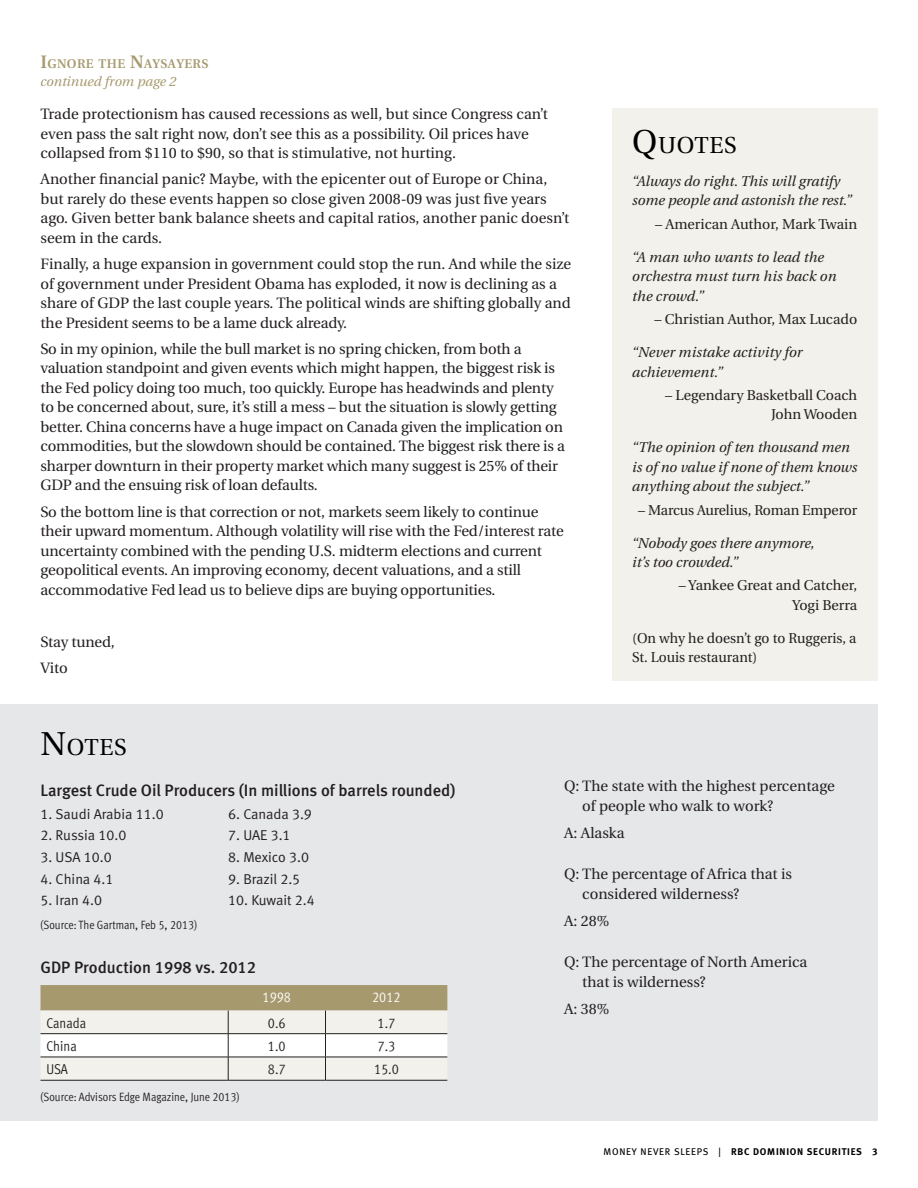
<style>
.page{position:relative;width:918px;height:1188px;background:#fff}
.page>*{position:absolute;margin:0;border:0;box-sizing:border-box;transform-origin:0 0}
.t1{font:23.1px "Utopia";letter-spacing:.03em;color:#000}
.t2{font:16.5px "Meta Medium LF";color:#231f20}
.t3{font:15px/19.5px "Utopia";letter-spacing:-.01em;color:#231f20}
.t4{font:italic 14.25px/19.5px "Utopia";color:#231f20}
.t5{font:14.25px/19.5px "Utopia";color:#231f20;text-align:right}
.t6{font:14.25px "Meta Normal LF";letter-spacing:-.005em;color:#231f20}
.t7{font:14.25px "Meta Cond Normal LF";color:#231f20}
.t8{font:14.25px "Meta Cond Normal LF";color:#fff}
.section_top_page_run{font:italic 13.5px "Utopia";color:#a7996e}
.section_top_page_run-2{font:600 12.6px "Utopia";letter-spacing:.03em;color:#a7996e}
.t9{font:12px "Meta Cond Normal LF";color:#231f20}
.t10{font:9.75px "Meta Bold LF";letter-spacing:.075em;color:#000}
.s1{font-size:18px}
.s2{font-size:33px}
.s3{font-family:"Meta Book LF"}
</style>
<div class="page">
<div style="left:612px;top:108px;width:266px;height:572px;background:#f2f1eb"></div>
<div style="left:0;top:704px;width:878px;height:417px;background:#e6e7e9"></div>
<svg style="left:40px;top:985px;width:407px;height:95px"></svg>
<hr style="left:40px;top:1080px;width:188px;height:1px;background:#231f20">
<hr style="left:228px;top:1080px;width:98px;height:1px;background:#231f20">
<hr style="left:326px;top:1080px;width:121px;height:1px;background:#231f20">
<p class="section_top_page_run-2" style="left:40px;top:56px;width:168px"><span class="s1">I</span>GNORE THE <span class="s1">N</span>AYSAYERS</p>
<p class="section_top_page_run" style="left:40px;top:73px;width:137px">continued from page 2</p>
<p class="t3" style="left:40px;top:105px;width:509px">Trade protectionism has caused recessions as well, but since Congress can’t even pass the salt right now, don’t see this as a possibility. Oil prices have collapsed from $110 to $90, so that is stimulative, not hurting.</p>
<p class="t3" style="left:40px;top:170px;width:530px">Another financial panic? Maybe, with the epicenter out of Europe or China, but rarely do these events happen so close given 2008-09 was just five years ago. Given better bank balance sheets and capital ratios, another panic doesn’t seem in the cards.</p>
<p class="t3" style="left:40px;top:255px;width:532px">Finally, a huge expansion in government could stop the run. And while the size of government under President Obama has exploded, it now is declining as a share of GDP the last couple years. The political winds are shifting globally and the President seems to be a lame duck already.</p>
<p class="t3" style="left:40px;top:339px;width:526px">So in my opinion, while the bull market is no spring chicken, from both a valuation standpoint and given events which might happen, the biggest risk is the Fed policy doing too much, too quickly. Europe has headwinds and plenty to be concerned about, sure, it’s still a mess – but the situation is slowly getting better. China concerns have a huge impact on Canada given the implication on commodities, but the slowdown should be contained. The biggest risk there is a sharper downturn in their property market which many suggest is 25% of their GDP and the ensuing risk of loan defaults.</p>
<p class="t3" style="left:40px;top:502px;width:525px">So the bottom line is that correction or not, markets seem likely to continue their upward momentum. Although volatility will rise with the Fed/interest rate uncertainty combined with the pending U.S. midterm elections and current geopolitical events. An improving economy, decent valuations, and a still accommodative Fed lead us to believe dips are buying opportunities.</p>
<p class="t3" style="left:40px;top:633px;width:76px">Stay tuned,</p>
<p class="t3" style="left:40px;top:659px;width:29px">Vito</p>
<p class="t1" style="left:40px;top:734px;width:86px"><span class="s2">N</span>OTES</p>
<p class="t1" style="left:632px;top:132px;width:104px"><span class="s2">Q</span>UOTES</p>
<p class="t4" style="left:632px;top:172px;width:221px">“Always do right. This will gratify some people and astonish the rest.”</p>
<p class="t5" style="left:655px;top:214px;width:204px">– American Author, Mark Twain</p>
<p class="t4" style="left:632px;top:247px;width:206px">“A man who wants to lead the orchestra must turn his back on the crowd.”</p>
<p class="t5" style="left:655px;top:310px;width:204px">– Christian Author, Max Lucado</p>
<p class="t4" style="left:632px;top:343px;width:172px">“Never mistake activity for achievement.”</p>
<p class="t5" style="left:665px;top:385px;width:193px">– Legendary Basketball Coach<br>John Wooden</p>
<p class="t4" style="left:632px;top:438px;width:227px">“The opinion of ten thousand men is of no value if none of them knows anything about the subject.”</p>
<p class="t5" style="left:638px;top:500px;width:220px">– Marcus Aurelius, Roman Emperor</p>
<p class="t4" style="left:632px;top:533px;width:184px">“Nobody goes there anymore, it’s too crowded.”</p>
<p class="t5" style="left:679px;top:576px;width:180px">– Yankee Great and Catcher,<br>Yogi Berra</p>
<p class="t5" style="left:632px;top:629px;width:226px;text-align:left">(On why he doesn’t go to Ruggeris, a<br>St. Louis restaurant)</p>
<p class="t2" style="left:40px;top:780px;width:416px">Largest Crude Oil Producers (In millions of barrels rounded)</p>
<p class="t6" style="left:40px;top:806px;width:125px">1. Saudi Arabia 11.0</p>
<p class="t6" style="left:228px;top:806px;width:85px">6. Canada 3.9</p>
<p class="t6" style="left:40px;top:827px;width:87px">2. Russia 10.0</p>
<p class="t6" style="left:228px;top:827px;width:64px">7. UAE 3.1</p>
<p class="t6" style="left:40px;top:849px;width:73px">3. USA 10.0</p>
<p class="t6" style="left:228px;top:849px;width:82px">8. Mexico 3.0</p>
<p class="t6" style="left:40px;top:871px;width:75px">4. China 4.1</p>
<p class="t6" style="left:228px;top:871px;width:74px">9. Brazil 2.5</p>
<p class="t6" style="left:40px;top:892px;width:63px">5. Iran 4.0</p>
<p class="t6" style="left:228px;top:892px;width:88px">10. Kuwait 2.4</p>
<p class="t9" style="left:40px;top:918px;width:158px">(Source: The Gartman, Feb 5, 2013)</p>
<p class="t2" style="left:40px;top:958px;width:217px">GDP Production 1998 vs. 2012</p>
<p class="t8" style="left:263px;top:989px;width:30px">1998</p>
<p class="t8" style="left:372px;top:989px;width:30px">2012</p>
<p class="t7" style="left:46px;top:1015px;width:41px">Canada</p>
<p class="t7" style="left:268px;top:1015px;width:19px">0.6</p>
<p class="t7" style="left:378px;top:1015px;width:19px">1.7</p>
<p class="t7" style="left:46px;top:1038px;width:32px">China</p>
<p class="t7" style="left:268px;top:1038px;width:19px">1.0</p>
<p class="t7" style="left:378px;top:1038px;width:19px">7.3</p>
<p class="t7" style="left:46px;top:1061px;width:23px">USA</p>
<p class="t7" style="left:268px;top:1061px;width:19px">8.7</p>
<p class="t7" style="left:374px;top:1061px;width:26px">15.0</p>
<p class="t9" style="left:40px;top:1090px;width:201px">(Source: Advisors Edge Magazine, June 2013)</p>
<p class="t3" style="left:582px;top:776px;width:254px;line-height:20.2px;text-indent:-18px">Q: The state with the highest percentage of people who walk to work?</p>
<p class="t3" style="left:564px;top:824px;width:62px">A: Alaska</p>
<p class="t3" style="left:582px;top:864px;width:211px;line-height:20.2px;text-indent:-18px">Q: The percentage of Africa that is considered wilderness?</p>
<p class="t3" style="left:564px;top:911px;width:47px">A: 28%</p>
<p class="t3" style="left:582px;top:952px;width:227px;line-height:20.2px;text-indent:-18px">Q: The percentage of North America that is wilderness?</p>
<p class="t3" style="left:564px;top:999px;width:47px">A: 38%</p>
<p class="t10" style="left:604px;top:1146px;width:275px"><span class="s3">MONEY NEVER SLEEPS |</span> RBC DOMINION SECURITIES 3</p>
</div>
